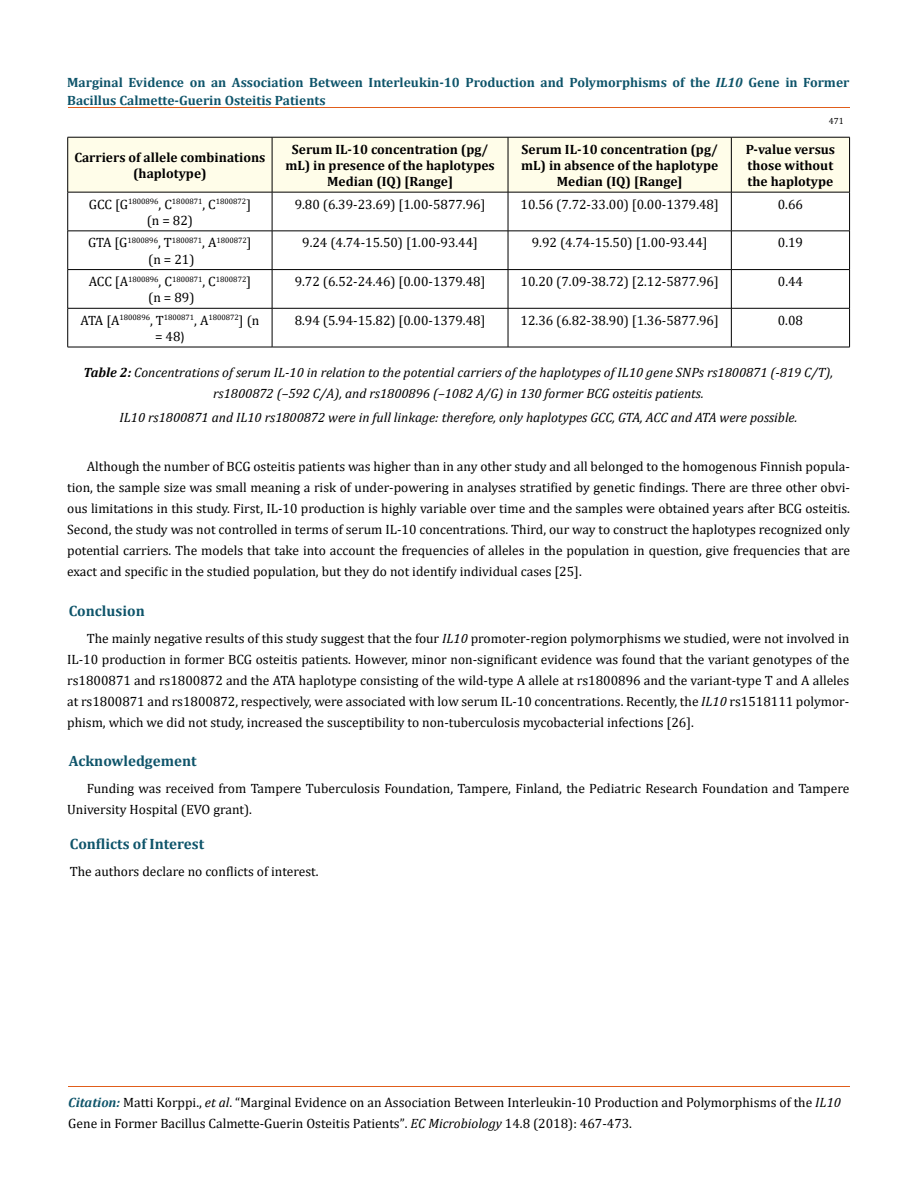
<style>
.page{position:relative;width:917px;height:1190px;background:#fff}
.page>*{position:absolute;margin:0;border:0;box-sizing:border-box;transform-origin:0 0}
.t1{font:700 15px "Cambria";color:#0e546a}
.t2{font:13.5px/21px "Cambria";color:#000}
.t3{font:italic 13.5px/21px "Cambria";color:#000;text-align:center}
.t4{font:700 13.5px/16.2px "Cambria";color:#000;text-align:center}
.t5{font:700 13.5px/18px "Cambria";color:#0e546a}
.t6{font:9px "Cambria";color:#000}
.t7{font:7.8px "Cambria";color:#000}
.s1{font-style:italic}
.s2{font-size:13.5px}
.s3{font-family:"Calibri"}
.s4{font-weight:700}
.s5{font-weight:700;font-style:italic;color:#0e546a}
.s6{font-size:13.35px}
</style>
<div class="page">
<hr style="left:68px;top:108px;width:781px;height:1px;background:#e05d1a">
<hr style="left:68px;top:1086px;width:781px;height:1px;background:#e05d1a">
<div style="left:68px;top:138px;width:781px;height:54px;background:#fffde9"></div>
<hr style="left:68px;top:137px;width:204px;height:1px;background:#000">
<hr style="left:67px;top:137px;width:1px;height:55px;background:#000">
<hr style="left:272px;top:137px;width:236px;height:1px;background:#000">
<hr style="left:272px;top:137px;width:1px;height:55px;background:#000">
<hr style="left:508px;top:137px;width:223px;height:1px;background:#000">
<hr style="left:507px;top:137px;width:1px;height:55px;background:#000">
<hr style="left:731px;top:137px;width:118px;height:1px;background:#000">
<hr style="left:731px;top:137px;width:1px;height:55px;background:#000">
<hr style="left:849px;top:137px;width:1px;height:55px;background:#000">
<hr style="left:68px;top:192px;width:204px;height:1px;background:#000">
<hr style="left:67px;top:192px;width:1px;height:39px;background:#000">
<hr style="left:272px;top:192px;width:236px;height:1px;background:#000">
<hr style="left:272px;top:192px;width:1px;height:39px;background:#000">
<hr style="left:508px;top:192px;width:223px;height:1px;background:#000">
<hr style="left:507px;top:192px;width:1px;height:39px;background:#000">
<hr style="left:731px;top:192px;width:118px;height:1px;background:#000">
<hr style="left:731px;top:192px;width:1px;height:39px;background:#000">
<hr style="left:849px;top:192px;width:1px;height:39px;background:#000">
<hr style="left:68px;top:231px;width:204px;height:1px;background:#000">
<hr style="left:67px;top:231px;width:1px;height:38px;background:#000">
<hr style="left:272px;top:231px;width:236px;height:1px;background:#000">
<hr style="left:272px;top:231px;width:1px;height:38px;background:#000">
<hr style="left:508px;top:231px;width:223px;height:1px;background:#000">
<hr style="left:507px;top:231px;width:1px;height:38px;background:#000">
<hr style="left:731px;top:231px;width:118px;height:1px;background:#000">
<hr style="left:731px;top:231px;width:1px;height:38px;background:#000">
<hr style="left:849px;top:231px;width:1px;height:38px;background:#000">
<hr style="left:68px;top:269px;width:204px;height:1px;background:#000">
<hr style="left:67px;top:270px;width:1px;height:38px;background:#000">
<hr style="left:272px;top:269px;width:236px;height:1px;background:#000">
<hr style="left:272px;top:270px;width:1px;height:38px;background:#000">
<hr style="left:508px;top:269px;width:223px;height:1px;background:#000">
<hr style="left:507px;top:270px;width:1px;height:38px;background:#000">
<hr style="left:731px;top:269px;width:118px;height:1px;background:#000">
<hr style="left:731px;top:270px;width:1px;height:38px;background:#000">
<hr style="left:849px;top:270px;width:1px;height:38px;background:#000">
<hr style="left:68px;top:308px;width:204px;height:1px;background:#000">
<hr style="left:67px;top:308px;width:1px;height:39px;background:#000">
<hr style="left:272px;top:308px;width:236px;height:1px;background:#000">
<hr style="left:272px;top:308px;width:1px;height:39px;background:#000">
<hr style="left:508px;top:308px;width:223px;height:1px;background:#000">
<hr style="left:507px;top:308px;width:1px;height:39px;background:#000">
<hr style="left:731px;top:308px;width:118px;height:1px;background:#000">
<hr style="left:731px;top:308px;width:1px;height:39px;background:#000">
<hr style="left:849px;top:308px;width:1px;height:39px;background:#000">
<hr style="left:68px;top:347px;width:204px;height:1px;background:#000">
<hr style="left:272px;top:347px;width:236px;height:1px;background:#000">
<hr style="left:508px;top:347px;width:223px;height:1px;background:#000">
<hr style="left:731px;top:347px;width:118px;height:1px;background:#000">
<p class="t5" style="left:67px;top:73px;width:783px">Marginal Evidence on an Association Between Interleukin-10 Production and Polymorphisms of the <span class="s1">IL10</span> Gene in Former<br>Bacillus Calmette-Guerin Osteitis Patients</p>
<p class="t6" style="left:828px;top:116px;width:16px">471</p>
<p class="t4" style="left:74px;top:149px;width:193px">Carriers of allele combinations (haplotype)</p>
<p class="t4" style="left:285px;top:141px;width:211px">Serum IL-10 concentration (pg/ mL) in presence of the haplotypes<br>Median (IQ) [Range]</p>
<p class="t4" style="left:521px;top:141px;width:199px">Serum IL-10 concentration (pg/ mL) in absence of the haplotype<br>Median (IQ) [Range]</p>
<p class="t4" style="left:745px;top:141px;width:91px;text-align:left">P-value versus those without the haplotype</p>
<p class="t7" style="left:89px;top:197px;width:164px"><span class="s2">GCC [G</span>1800896<span class="s2">, C</span>1800871<span class="s2">, C</span>1800872<span class="s2">]</span></p>
<p class="t2" style="left:147px;top:210px;width:48px">(n = 82)</p>
<p class="t2" style="left:295px;top:193px;width:192px">9.80 (6.39-23.69) [1.00-5877.96]</p>
<p class="t2" style="left:520px;top:193px;width:200px">10.56 (7.72-33.00) [0.00-1379.48]</p>
<p class="t2" style="left:777px;top:193px;width:27px">0.66</p>
<p class="t7" style="left:88px;top:236px;width:165px"><span class="s2">GTA [G</span>1800896<span class="s2">, T</span>1800871<span class="s2">, A</span>1800872<span class="s2">]</span></p>
<p class="t2" style="left:148px;top:248px;width:48px">(n = 21)</p>
<p class="t7" style="left:89px;top:274px;width:164px"><span class="s2">ACC [A</span>1800896<span class="s2">, C</span>1800871<span class="s2">, C</span>1800872<span class="s2">]</span></p>
<p class="t2" style="left:148px;top:287px;width:48px">(n = 89)</p>
<p class="t2" style="left:302px;top:232px;width:177px">9.24 (4.74-15.50) [1.00-93.44]</p>
<p class="t2" style="left:532px;top:232px;width:177px">9.92 (4.74-15.50) [1.00-93.44]</p>
<p class="t2" style="left:777px;top:232px;width:27px">0.19</p>
<p class="t2" style="left:295px;top:271px;width:192px">9.72 (6.52-24.46) [0.00-1379.48]</p>
<p class="t2" style="left:520px;top:271px;width:200px">10.20 (7.09-38.72) [2.12-5877.96]</p>
<p class="t2" style="left:777px;top:271px;width:27px">0.44</p>
<p class="t7" style="left:80px;top:313px;width:180px"><span class="s2">ATA [A</span>1800896<span class="s2">, T</span>1800871<span class="s2">, A</span>1800872<span class="s2">] (n</span></p>
<p class="t2" style="left:155px;top:326px;width:31px">= 48<span class="s3">)</span></p>
<p class="t2" style="left:295px;top:310px;width:192px">8.94 (5.94-15.82) [0.00-1379.48]</p>
<p class="t2" style="left:520px;top:310px;width:200px">12.36 (6.82-38.90) [1.36-5877.96]</p>
<p class="t2" style="left:777px;top:310px;width:27px">0.08</p>
<p class="t3" style="left:84px;top:361px;width:751px"><span class="s4">Table 2:</span> Concentrations of serum IL-10 in relation to the potential carriers of the haplotypes of IL10 gene SNPs rs1800871 (-819 C/T), rs1800872 (–592 C/A), and rs1800896 (–1082 A/G) in 130 former BCG osteitis patients.</p>
<p class="t3" style="left:119px;top:406px;width:679px">IL10 rs1800871 and IL10 rs1800872 were in full linkage: therefore, only haplotypes GCC, GTA, ACC and ATA were possible.</p>
<p class="t2" style="left:67px;top:455px;width:784px;text-align:justify;text-indent:20px">Although the number of BCG osteitis patients was higher than in any other study and all belonged to the homogenous Finnish popula&shy;tion, the sample size was small meaning a risk of under-powering in analyses stratified by genetic findings. There are three other obvi&shy;ous limitations in this study. First, IL-10 production is highly variable over time and the samples were obtained years after BCG osteitis.<br>Second, the study was not controlled in terms of serum IL-10 concentrations. Third, our way to construct the haplotypes recognized only potential carriers. The models that take into account the frequencies of alleles in the population in question, give frequencies that are exact and specific in the studied population, but they do not identify individual cases [25].</p>
<p class="t1" style="left:69px;top:600px;width:77px">Conclusion</p>
<p class="t2" style="left:67px;top:628px;width:783px;text-align:justify;text-indent:20px">The mainly negative results of this study suggest that the four <span class="s1">IL10</span> promoter-region polymorphisms we studied, were not involved in IL-10 production in former BCG osteitis patients. However, minor non-significant evidence was found that the variant genotypes of the rs1800871 and rs1800872 and the ATA haplotype consisting of the wild-type A allele at rs1800896 and the variant-type T and A alleles at rs1800871 and rs1800872, respectively, were associated with low serum IL-10 concentrations. Recently, the <span class="s1">IL10</span> rs1518111 polymor&shy;phism, which we did not study, increased the susceptibility to non-tuberculosis mycobacterial infections [26].</p>
<p class="t1" style="left:69px;top:750px;width:129px">Acknowledgement</p>
<p class="t2" style="left:67px;top:777px;width:783px;text-indent:19px">Funding was received from Tampere Tuberculosis Foundation, Tampere, Finland, the Pediatric Research Foundation and Tampere<br>University Hospital (EVO grant).</p>
<p class="t1" style="left:70px;top:833px;width:136px">Conflicts of Interest</p>
<p class="t2" style="left:70px;top:861px;width:250px">The authors declare no conflicts of interest.</p>
<p class="t2" style="left:68px;top:1091px;width:774px"><span class="s5">Citation:</span> Matti Korppi., <span class="s1">et al</span>. “Marginal Evidence on an Association Between Interleukin-10 Production and Polymorphisms of the <span class="s1">IL10<br></span>Gene in Former Bacillus Calmette-Guerin Osteitis Patients”<span class="s6">.</span> <span class="s1">EC Microbiology</span> 14.8 (2018): 467-473.</p>
</div>
